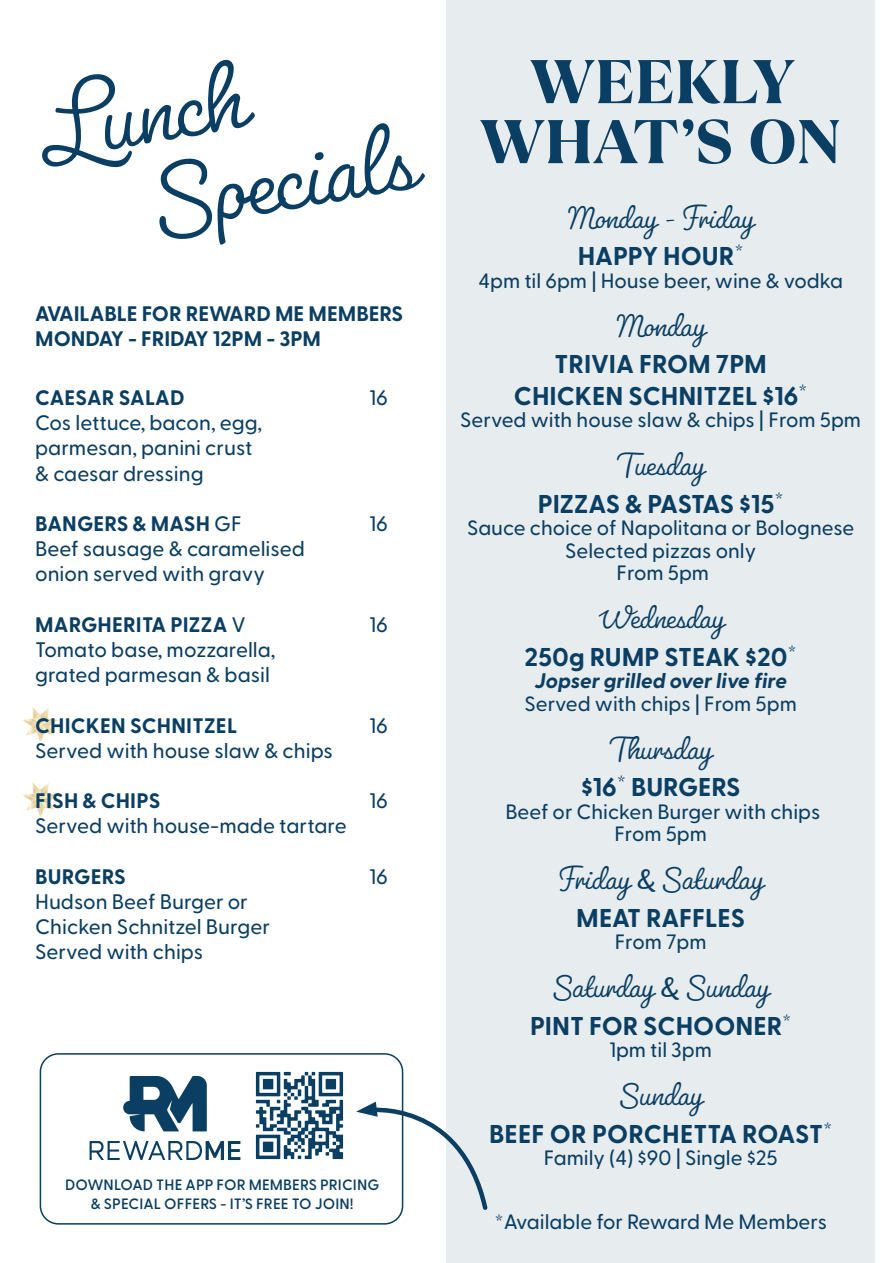
<style>
.page{position:relative;width:893px;height:1263px;background:#fff}
.page>*{position:absolute;margin:0;border:0;box-sizing:border-box;transform-origin:0 0}
.t1{font:300 105.9px "Pacifico";color:#0a3e62}
.t2{font:800 61.5px "TT Ramillas";color:#0a3e62}
.t3{font:300 35.1px "Pacifico";color:#0a3e62}
.t4{font:700 25.8px/31.5px "Greycliff CF";color:#0a3e62;text-align:center}
.t5{font:700 25.8px "Greycliff CF";letter-spacing:-.02em;color:#0a3e62}
.t6{font:500 21px "Greycliff CF";color:#0a3e62}
.t7{font:700 21px "Greycliff CF";letter-spacing:.005em;color:#0a3e62}
.t8{font:italic 700 21px "Greycliff CF";color:#0a3e62}
.t9{font:500 20.7px/22.5px "Greycliff CF";color:#0a3e62;text-align:center}
.t10{font:600 15px "Greycliff CF";letter-spacing:.01em;color:#0a3e62}
.s1{font-weight:500}
</style>
<div class="page">
<img style="left:23px;top:707px;width:36px;height:35px">
<img style="left:23px;top:782px;width:36px;height:35px">
<div style="left:446px;top:0;width:429px;height:1263px;background:#e7ecef"></div>
<svg style="left:255px;top:1071px;width:89px;height:99px"></svg>
<svg style="left:89px;top:1076px;width:152px;height:84px"></svg>
<div style="left:40px;top:1053px;width:363px;height:171px;border:2px solid #0a3e62;border-radius:18px"></div>
<svg style="left:356px;top:1099px;width:132px;height:114px"></svg>
<p class="t1" style="left:21px;top:64px;width:215px;rotate:-9deg">Lunch</p>
<p class="t1" style="left:143px;top:133px;width:264px;rotate:-9deg">Specials</p>
<p class="t7" style="left:35px;top:298px;width:370px">AVAILABLE FOR REWARD ME MEMBERS</p>
<p class="t7" style="left:35px;top:323px;width:287px">MONDAY - FRIDAY 12PM - 3PM</p>
<p class="t7" style="left:35px;top:382px;width:151px">CAESAR SALAD</p>
<p class="t6" style="left:369px;top:382px;width:20px">16</p>
<p class="t6" style="left:35px;top:407px;width:229px">Cos lettuce, bacon, egg,</p>
<p class="t6" style="left:35px;top:432px;width:219px">parmesan, panini crust</p>
<p class="t6" style="left:35px;top:457px;width:170px">&amp; caesar dressing</p>
<p class="t7" style="left:35px;top:508px;width:208px">BANGERS &amp; MASH <span class="s1">GF</span></p>
<p class="t6" style="left:369px;top:508px;width:20px">16</p>
<p class="t6" style="left:35px;top:533px;width:271px">Beef sausage &amp; caramelised</p>
<p class="t6" style="left:35px;top:558px;width:231px">onion served with gravy</p>
<p class="t7" style="left:35px;top:608px;width:212px">MARGHERITA PIZZA <span class="s1">V</span></p>
<p class="t6" style="left:369px;top:609px;width:20px">16</p>
<p class="t6" style="left:35px;top:634px;width:242px">Tomato base, mozzarella,</p>
<p class="t6" style="left:35px;top:659px;width:236px">grated parmesan &amp; basil</p>
<p class="t7" style="left:35px;top:709px;width:203px">CHICKEN SCHNITZEL</p>
<p class="t6" style="left:369px;top:709px;width:20px">16</p>
<p class="t6" style="left:35px;top:735px;width:299px">Served with house slaw &amp; chips</p>
<p class="t7" style="left:35px;top:785px;width:127px">FISH &amp; CHIPS</p>
<p class="t6" style="left:369px;top:785px;width:20px">16</p>
<p class="t6" style="left:35px;top:810px;width:313px">Served with house-made tartare</p>
<p class="t7" style="left:35px;top:860px;width:92px">BURGERS</p>
<p class="t6" style="left:369px;top:861px;width:20px">16</p>
<p class="t6" style="left:35px;top:886px;width:214px">Hudson Beef Burger or</p>
<p class="t6" style="left:35px;top:911px;width:236px">Chicken Schnitzel Burger</p>
<p class="t6" style="left:35px;top:936px;width:169px">Served with chips</p>
<p class="t10" style="left:65px;top:1173px;width:316px">DOWNLOAD THE APP FOR MEMBERS PRICING</p>
<p class="t10" style="left:91px;top:1192px;width:264px">&amp; SPECIAL OFFERS - IT’S FREE TO JOIN!</p>
<p class="t2" style="left:530px;top:43px;width:265px">WEEKLY</p>
<p class="t2" style="left:480px;top:103px;width:362px">WHAT’S ON</p>
<p class="t3" style="left:568px;top:195px;width:187px">Monday - Friday</p>
<p class="t4" style="left:578px;top:239px;width:167px">HAPPY HOUR<sup>*</sup></p>
<p class="t9" style="left:478px;top:268px;width:366px">4pm til 6pm | House beer, wine &amp; vodka</p>
<p class="t3" style="left:617px;top:303px;width:90px">Monday</p>
<p class="t4" style="left:514px;top:347px;width:295px">TRIVIA FROM 7PM<br>CHICKEN SCHNITZEL $16<sup>*</sup></p>
<p class="t9" style="left:460px;top:407px;width:402px">Served with house slaw &amp; chips | From 5pm</p>
<p class="t3" style="left:618px;top:443px;width:88px">Tuesday</p>
<p class="t5" style="left:538px;top:484px;width:247px">PIZZAS &amp; PASTAS $15<sup>*</sup></p>
<p class="t9" style="left:467px;top:515px;width:389px">Sauce choice of Napolitana or Bolognese<br>Selected pizzas only<br>From 5pm</p>
<p class="t3" style="left:598px;top:596px;width:128px">Wednesday</p>
<p class="t4" style="left:525px;top:640px;width:274px">250g RUMP STEAK $20<sup>*</sup></p>
<p class="t8" style="left:534px;top:665px;width:254px">Jopser grilled over live fire</p>
<p class="t9" style="left:524px;top:691px;width:274px">Served with chips | From 5pm</p>
<p class="t3" style="left:610px;top:726px;width:102px">Thursday</p>
<p class="t4" style="left:581px;top:770px;width:161px">$16<sup>*</sup> BURGERS</p>
<p class="t9" style="left:505px;top:799px;width:316px">Beef or Chicken Burger with chips<br>From 5pm</p>
<p class="t3" style="left:559px;top:857px;width:206px">Friday &amp; Saturday</p>
<p class="t4" style="left:576px;top:901px;width:170px">MEAT RAFFLES</p>
<p class="t9" style="left:615px;top:929px;width:94px">From 7pm</p>
<p class="t3" style="left:553px;top:965px;width:217px">Saturday &amp; Sunday</p>
<p class="t4" style="left:530px;top:1009px;width:263px">PINT FOR SCHOONER<sup>*</sup></p>
<p class="t9" style="left:609px;top:1037px;width:104px">1pm til 3pm</p>
<p class="t3" style="left:619px;top:1073px;width:84px">Sunday</p>
<p class="t4" style="left:489px;top:1117px;width:345px">BEEF OR PORCHETTA ROAST<sup>*</sup></p>
<p class="t9" style="left:544px;top:1145px;width:235px">Family (4) $90 | Single $25</p>
<p class="t9" style="left:494px;top:1208px;width:334px">*Available for Reward Me Members</p>
</div>
